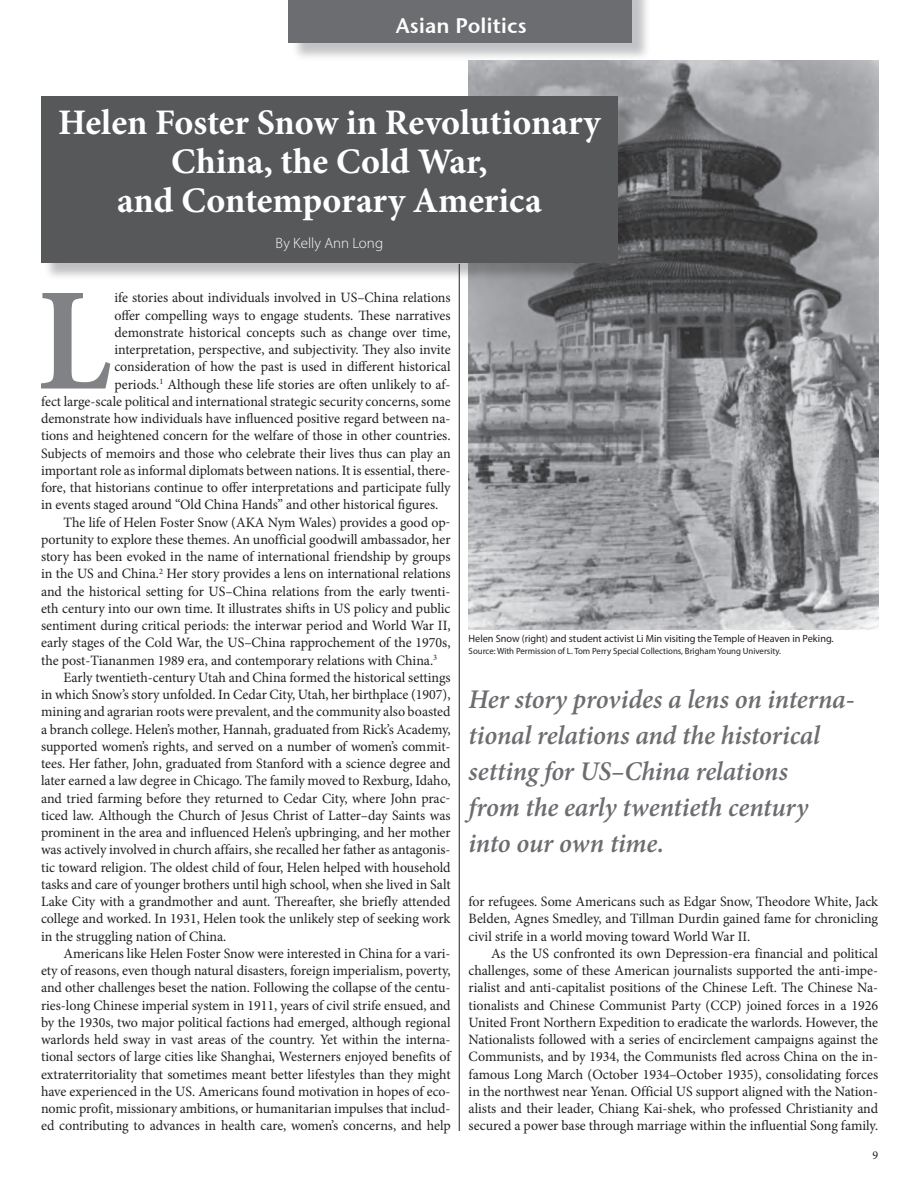
<style>
.page{position:relative;width:918px;height:1188px;background:#fff}
.page>*{position:absolute;margin:0;border:0;box-sizing:border-box;transform-origin:0 0}
.t1{font:700 147px "Minion Pro";color:#808285;scale:.9 1}
.t2{font:700 36px/39px "Minion Pro";letter-spacing:-.005em;color:#fff;text-align:center}
.t3{font:italic 600 27px/36px "Minion Pro";letter-spacing:-.005em;color:#6c6d70}
.t4{font:21px "Stone Sans Sem ITCTT Semi";color:#fff}
.t5{font:300 15px "Myriad Pro";color:#fff}
.t6{font:14.25px/17.2px "Minion Pro";color:#231f20;text-align:justify}
.t7{font:12px "Minion Pro";color:#231f20}
.t8{font:10.5px "Myriad Pro";color:#231f20}
.t9{font:9px "Myriad Pro";color:#231f20}
</style>
<div class="page">
<div style="left:291px;top:0;width:360px;height:61px;background:#808285;opacity:.48"></div>
<div style="left:289px;top:0;width:343px;height:43px;background:#6c6d70"></div>
<hr style="left:459px;top:264px;width:1px;height:867px;background:#231f20">
<img style="left:469px;top:61px;width:409px;height:568px">
<div style="left:43px;top:98px;width:594px;height:183px;background:#231f20;opacity:.29"></div>
<div style="left:41px;top:96px;width:577px;height:166px;background:#57585a"></div>
<h3 class="t4" style="left:396px;top:8px;width:132px">Asian Politics</h3>
<h2 class="t2" style="left:58px;top:103px;width:544px">Helen Foster Snow in Revolutionary<br>China, the Cold War,<br>and Contemporary America</h2>
<p class="t5" style="left:276px;top:234px;width:109px">By Kelly Ann Long</p>
<h1 class="t1" style="left:38px;top:238px;width:82px">L</h1>
<p class="t6" style="left:114px;top:289px;width:338px">ife stories about individuals involved in US–China relations</p>
<p class="t6" style="left:114px;top:306px;width:338px">offer compelling ways to engage students. These narratives</p>
<p class="t6" style="left:114px;top:324px;width:338px">demonstrate historical concepts such as change over time,</p>
<p class="t6" style="left:114px;top:341px;width:338px">interpretation, perspective, and subjectivity. They also invite</p>
<p class="t6" style="left:114px;top:358px;width:338px">consideration of how the past is used in different historical</p>
<p class="t6" style="left:114px;top:375px;width:338px">periods.<sup>1</sup> Although these life stories are often unlikely to af-</p>
<p class="t6" style="left:41px;top:393px;width:411px">fect large-scale political and international strategic security concerns, some</p>
<p class="t6" style="left:41px;top:410px;width:411px">demonstrate how individuals have influenced positive regard between na-</p>
<p class="t6" style="left:41px;top:427px;width:411px">tions and heightened concern for the welfare of those in other countries.</p>
<p class="t6" style="left:41px;top:444px;width:411px">Subjects of memoirs and those who celebrate their lives thus can play an</p>
<p class="t6" style="left:41px;top:462px;width:411px">important role as informal diplomats between nations. It is essential, there-</p>
<p class="t6" style="left:41px;top:479px;width:411px">fore, that historians continue to offer interpretations and participate fully</p>
<p class="t6" style="left:41px;top:496px;width:399px">in events staged around “Old China Hands” and other historical figures.</p>
<p class="t6" style="left:64px;top:513px;width:389px">The life of Helen Foster Snow (AKA Nym Wales) provides a good op-</p>
<p class="t6" style="left:41px;top:531px;width:411px">portunity to explore these themes. An unofficial goodwill ambassador, her</p>
<p class="t6" style="left:41px;top:548px;width:411px">story has been evoked in the name of international friendship by groups</p>
<p class="t6" style="left:41px;top:565px;width:411px">in the US and China.<sup>2</sup> Her story provides a lens on international relations</p>
<p class="t6" style="left:41px;top:582px;width:411px">and the historical setting for US–China relations from the early twenti-</p>
<p class="t6" style="left:41px;top:600px;width:411px">eth century into our own time. It illustrates shifts in US policy and public</p>
<p class="t6" style="left:41px;top:617px;width:411px">sentiment during critical periods: the interwar period and World War II,</p>
<p class="t6" style="left:41px;top:634px;width:411px">early stages of the Cold War, the US–China rapprochement of the 1970s,</p>
<p class="t6" style="left:41px;top:651px;width:398px">the post-Tiananmen 1989 era, and contemporary relations with China.<sup>3</sup></p>
<p class="t6" style="left:64px;top:669px;width:389px">Early twentieth-century Utah and China formed the historical settings</p>
<p class="t6" style="left:41px;top:686px;width:411px">in which Snow’s story unfolded. In Cedar City, Utah, her birthplace (1907),</p>
<p class="t6" style="left:41px;top:703px;width:411px">mining and agrarian roots were prevalent, and the community also boasted</p>
<p class="t6" style="left:41px;top:720px;width:411px">a branch college. Helen’s mother, Hannah, graduated from Rick’s Academy,</p>
<p class="t6" style="left:41px;top:738px;width:411px">supported women’s rights, and served on a number of women’s commit-</p>
<p class="t6" style="left:41px;top:755px;width:411px">tees. Her father, John, graduated from Stanford with a science degree and</p>
<p class="t6" style="left:41px;top:772px;width:411px">later earned a law degree in Chicago. The family moved to Rexburg, Idaho,</p>
<p class="t6" style="left:41px;top:789px;width:411px">and tried farming before they returned to Cedar City, where John prac-</p>
<p class="t6" style="left:41px;top:807px;width:411px">ticed law. Although the Church of Jesus Christ of Latter–day Saints was</p>
<p class="t6" style="left:41px;top:824px;width:411px">prominent in the area and influenced Helen’s upbringing, and her mother</p>
<p class="t6" style="left:41px;top:841px;width:411px">was actively involved in church affairs, she recalled her father as antagonis-</p>
<p class="t6" style="left:41px;top:858px;width:411px">tic toward religion. The oldest child of four, Helen helped with household</p>
<p class="t6" style="left:41px;top:876px;width:411px">tasks and care of younger brothers until high school, when she lived in Salt</p>
<p class="t6" style="left:41px;top:893px;width:411px">Lake City with a grandmother and aunt. Thereafter, she briefly attended</p>
<p class="t6" style="left:41px;top:910px;width:411px">college and worked. In 1931, Helen took the unlikely step of seeking work</p>
<p class="t6" style="left:41px;top:927px;width:187px">in the struggling nation of China.</p>
<p class="t6" style="left:64px;top:945px;width:389px">Americans like Helen Foster Snow were interested in China for a vari-</p>
<p class="t6" style="left:41px;top:962px;width:411px">ety of reasons, even though natural disasters, foreign imperialism, poverty,</p>
<p class="t6" style="left:41px;top:979px;width:411px">and other challenges beset the nation. Following the collapse of the centu-</p>
<p class="t6" style="left:41px;top:996px;width:411px">ries-long Chinese imperial system in 1911, years of civil strife ensued, and</p>
<p class="t6" style="left:41px;top:1014px;width:411px">by the 1930s, two major political factions had emerged, although regional</p>
<p class="t6" style="left:41px;top:1031px;width:411px">warlords held sway in vast areas of the country. Yet within the interna-</p>
<p class="t6" style="left:41px;top:1048px;width:411px">tional sectors of large cities like Shanghai, Westerners enjoyed benefits of</p>
<p class="t6" style="left:41px;top:1065px;width:411px">extraterritoriality that sometimes meant better lifestyles than they might</p>
<p class="t6" style="left:41px;top:1083px;width:411px">have experienced in the US. Americans found motivation in hopes of eco-</p>
<p class="t6" style="left:41px;top:1100px;width:411px">nomic profit, missionary ambitions, or humanitarian impulses that includ-</p>
<p class="t6" style="left:41px;top:1117px;width:411px">ed contributing to advances in health care, women’s concerns, and help</p>
<p class="t8" style="left:469px;top:632px;width:367px">Helen Snow (right) and student activist Li Min visiting the Temple of Heaven in Peking.</p>
<p class="t9" style="left:469px;top:646px;width:314px">Source: With Permission of L. Tom Perry Special Collections, Brigham Young University.</p>
<h3 class="t3" style="left:469px;top:681px;width:387px">Her story provides a lens on interna&shy;tional relations and the historical setting for US–China relations<br>from the early twentieth century into our own time.</h3>
<p class="t6" style="left:469px;top:893px;width:411px">for refugees. Some Americans such as Edgar Snow, Theodore White, Jack Belden, Agnes Smedley, and Tillman Durdin gained fame for chronicling civil strife in a world moving toward World War II.</p>
<p class="t6" style="left:469px;top:945px;width:411px;text-indent:23px">As the US confronted its own Depression-era financial and political challenges, some of these American journalists supported the anti-impe&shy;rialist and anti-capitalist positions of the Chinese Left. The Chinese Na&shy;tionalists and Chinese Communist Party (CCP) joined forces in a 1926<br>United Front Northern Expedition to eradicate the warlords. However, the Nationalists followed with a series of encirclement campaigns against the Communists, and by 1934, the Communists fled across China on the in&shy;famous Long March (October 1934–October 1935), consolidating forces in the northwest near Yenan. Official US support aligned with the Nation&shy;alists and their leader, Chiang Kai-shek, who professed Christianity and secured a power base through marriage within the influential Song family.</p>
<p class="t7" style="left:872px;top:1147px;width:7px">9</p>
</div>
